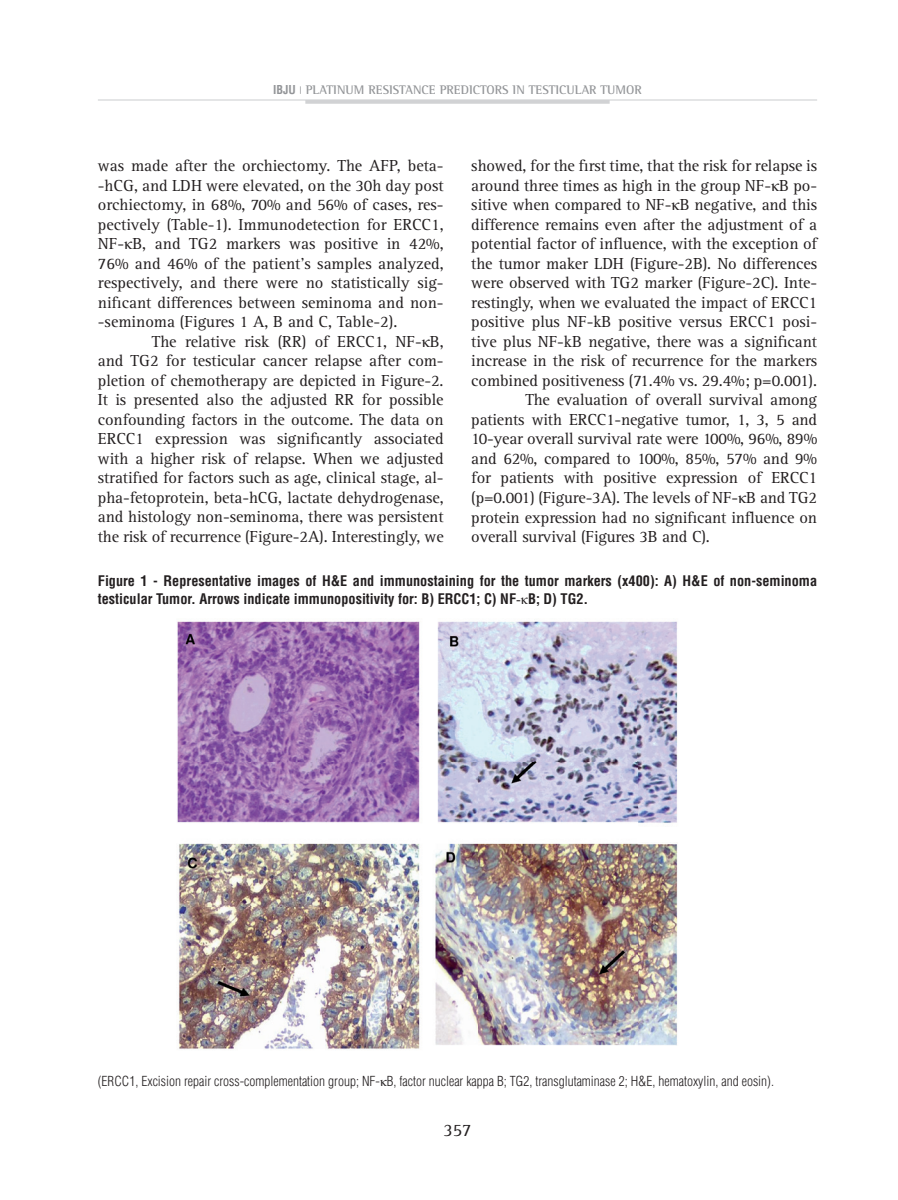
<style>
.page{position:relative;width:898px;height:1200px;background:#fff}
.page>*{position:absolute;margin:0;border:0;box-sizing:border-box;transform-origin:0 0}
.t1{font:18px "Rotis Serif";color:#231f20}
.t2{font:16.5px/19.5px "Rotis Serif";letter-spacing:-.005em;color:#231f20;text-align:justify}
.t3{font:700 condensed 14.25px/17.1px "Helvetica";color:#231f20}
.t4{font:300 condensed 13.5px "Helvetica";color:#231f20}
.t5{font:700 12.75px "Rotis Semi Serif";color:#939598}
.s1{font-family:"Helvetica";font-stretch:condensed;font-size:12px}
.s2{font-family:"Times New Roman"}
.s3{font-family:"Times New Roman";font-weight:400;font-stretch:normal}
</style>
<div class="page">
<hr style="left:98px;top:99px;width:718px;height:2px;background:#dcdddf">
<hr style="left:305px;top:100px;width:304px;height:4px;background:#d1d2d4">
<img style="left:177px;top:621px;width:501px;height:429px">
<p class="t5" style="left:273px;top:82px;width:370px"><span class="s1">IBJU</span> <sup>|</sup> PLATINUM RESISTANCE PREDICTORS IN TESTICULAR TUMOR</p>
<p class="t2" style="left:98px;top:156px;width:347px">was made after the orchiectomy. The AFP, beta--hCG, and LDH were elevated, on the 30h day post orchiectomy, in 68%, 70% and 56% of cases, res&shy;pectively (Table-1). Immunodetection for ERCC1, NF-<span class="s2">κ</span>B, and TG2 markers was positive in 42%, 76% and 46% of the patient’s samples analyzed, respectively, and there were no statistically sig&shy;nificant differences between seminoma and non--seminoma (Figures 1 A, B and C, Table-2).</p>
<p class="t2" style="left:98px;top:332px;width:347px;text-indent:54px">The relative risk (RR) of ERCC1, NF-<span class="s2">κ</span>B, and TG2 for testicular cancer relapse after com&shy;pletion of chemotherapy are depicted in Figure-2.<br>It is presented also the adjusted RR for possible confounding factors in the outcome. The data on ERCC1 expression was significantly associated with a higher risk of relapse. When we adjusted stratified for factors such as age, clinical stage, al&shy;pha-fetoprotein, beta-hCG, lactate dehydrogenase, and histology non-seminoma, there was persistent the risk of recurrence (Figure-2A). Interestingly, we</p>
<p class="t2" style="left:471px;top:156px;width:347px">showed, for the first time, that the risk for relapse is</p>
<p class="t2" style="left:471px;top:176px;width:347px">around three times as high in the group NF-<span class="s2">κ</span>B po-</p>
<p class="t2" style="left:471px;top:195px;width:347px">sitive when compared to NF-<span class="s2">κ</span>B negative, and this</p>
<p class="t2" style="left:471px;top:215px;width:347px">difference remains even after the adjustment of a</p>
<p class="t2" style="left:471px;top:234px;width:347px">potential factor of influence, with the exception of</p>
<p class="t2" style="left:471px;top:254px;width:347px">the tumor maker LDH (Figure-2B). No differences</p>
<p class="t2" style="left:471px;top:273px;width:347px">were observed with TG2 marker (Figure-2C). Inte-</p>
<p class="t2" style="left:471px;top:293px;width:347px">restingly, when we evaluated the impact of ERCC1</p>
<p class="t2" style="left:471px;top:312px;width:347px">positive plus NF-kB positive versus ERCC1 posi-</p>
<p class="t2" style="left:471px;top:332px;width:347px">tive plus NF-kB negative, there was a significant</p>
<p class="t2" style="left:471px;top:351px;width:347px">increase in the risk of recurrence for the markers</p>
<p class="t2" style="left:471px;top:371px;width:347px">combined positiveness (71.4% vs. 29.4%; p=0.001).</p>
<p class="t2" style="left:525px;top:390px;width:293px">The evaluation of overall survival among</p>
<p class="t2" style="left:471px;top:410px;width:347px">patients with ERCC1-negative tumor, 1, 3, 5 and</p>
<p class="t2" style="left:471px;top:429px;width:347px">10-year overall survival rate were 100%, 96%, 89%</p>
<p class="t2" style="left:471px;top:449px;width:347px">and 62%, compared to 100%, 85%, 57% and 9%</p>
<p class="t2" style="left:471px;top:468px;width:347px">for patients with positive expression of ERCC1</p>
<p class="t2" style="left:471px;top:488px;width:347px">(p=0.001) (Figure-3A). The levels of NF-<span class="s2">κ</span>B and TG2</p>
<p class="t2" style="left:471px;top:507px;width:347px">protein expression had no significant influence on</p>
<p class="t2" style="left:471px;top:527px;width:240px">overall survival (Figures 3B and C).</p>
<p class="t3" style="left:98px;top:572px;width:720px">Figure 1 - Representative images of H&amp;E and immunostaining for the tumor markers (x400): A) H&amp;E of non-seminoma testicular Tumor. Arrows indicate immunopositivity for: B) ERCC1; C) NF<span class="s3">-κ</span>B; D) TG2.</p>
<p class="t4" style="left:98px;top:1072px;width:677px">(ERCC1, Excision repair cross-complementation group; NF-<span class="s3">κ</span>B, factor nuclear kappa B; TG2, transglutaminase 2; H&amp;E, hematoxylin, and eosin).</p>
<p class="t1" style="left:443px;top:1119px;width:30px">357</p>
</div>
